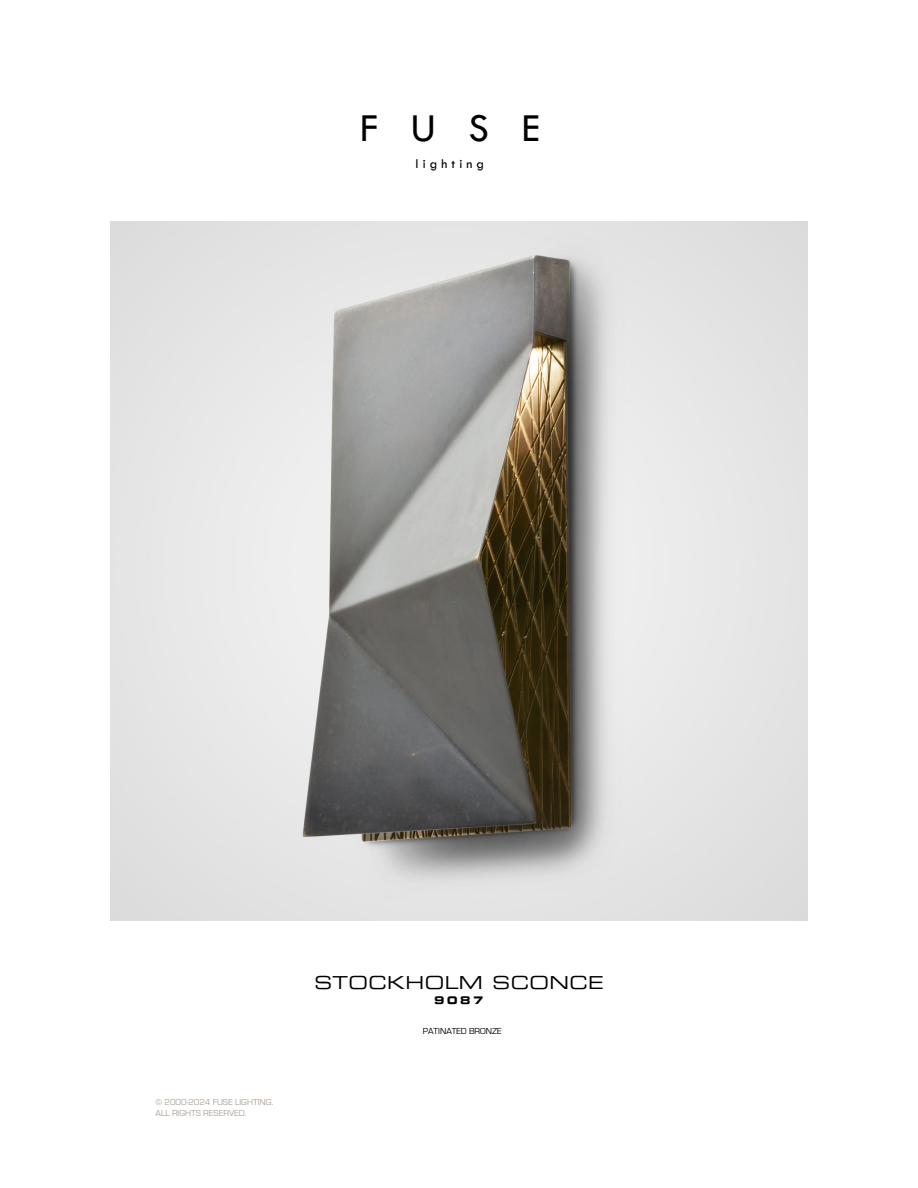
<style>
.page{position:relative;width:918px;height:1188px;background:#fff}
.page>*{position:absolute;margin:0;border:0;box-sizing:border-box;transform-origin:0 0}
.t1{font:41.1px "Tw Cen";color:#000}
.t2{font:18px "Eurostile LT Extended Two";letter-spacing:.025em;color:#000}
.t3{font:13.65px "Tw Cen";letter-spacing:.3em;color:#000}
.t4{font:10.5px "Eurostile LT Bold Extended Two";color:#000}
.t5{font:9px/10.8px "Eurostile";color:#aca399}
.t6{font:9px "Eurostile";color:#000}
</style>
<div class="page">
<img style="left:111px;top:221px;width:696px;height:700px">
<h1 class="t1" style="left:360px;top:103px;width:181px">FUSE</h1>
<h3 class="t3" style="left:416px;top:155px;width:70px">lighting</h3>
<p class="t5" style="left:156px;top:1096px;width:119px">© 2000-2024 FUSE LIGHTING.<br>ALL RIGHTS RESERVED.</p>
<h2 class="t2" style="left:314px;top:970px;width:291px">STOCKHOLM SCONCE</h2>
<p class="t4" style="left:434px;top:992px;width:51px">9087</p>
<p class="t6" style="left:423px;top:1027px;width:80px">PATINATED BRONZE</p>
</div>
